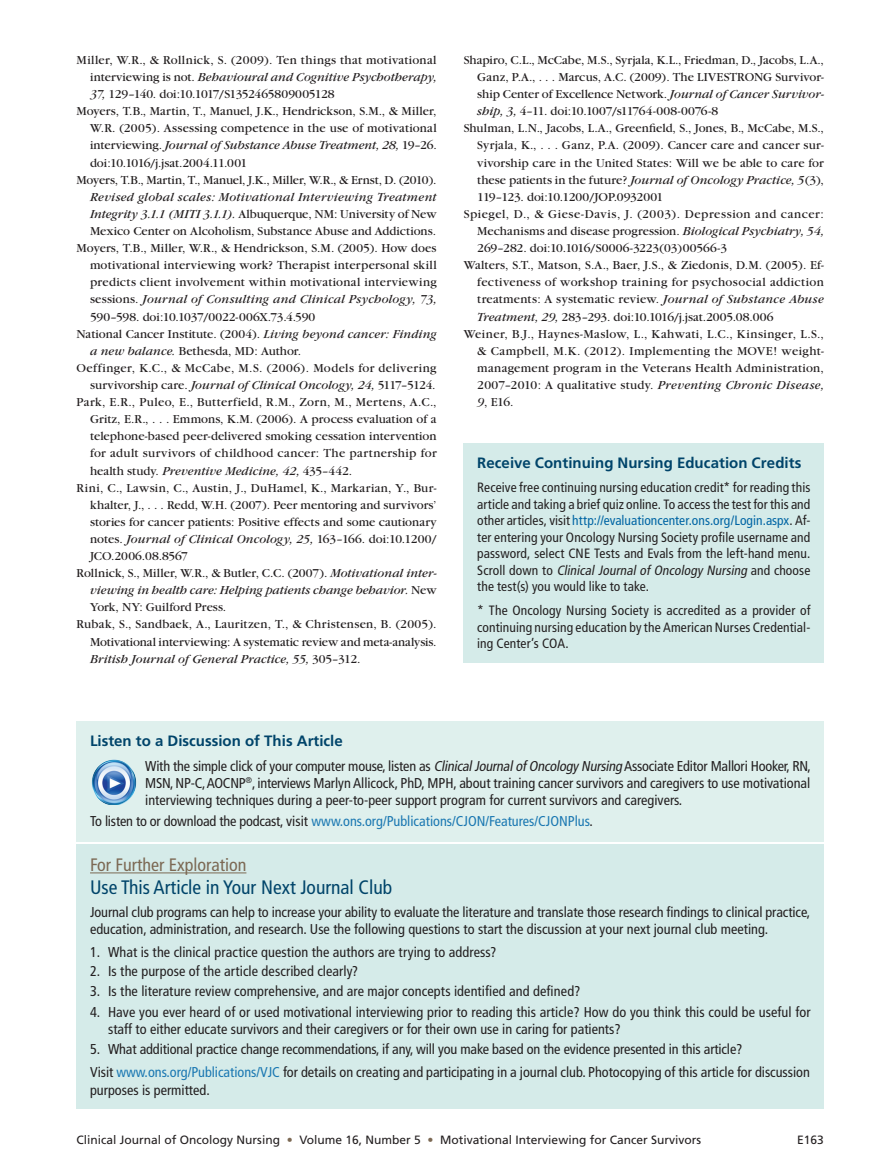
<style>
.page{position:relative;width:878px;height:1175px;background:#fff}
.page>*{position:absolute;margin:0;border:0;box-sizing:border-box;transform-origin:0 0}
.head1{font:condensed 19.5px "Frutiger LT Std";color:#00446a}
.head1-2{font:condensed 18px "Frutiger LT Std";color:#7c6954}
.at_a_glance_head{font:700 15px "Frutiger LT Std";letter-spacing:.005em;color:#00446a}
.exploration_head{font:700 15px "Frutiger LT Std";color:#00446a}
.contact{font:condensed 14.25px/17.2px "Frutiger LT Std";color:#231f20}
.box_text{font:condensed 14.25px/17.2px "Frutiger LT Std";color:#231f20;text-align:justify}
.box_text-2{font:condensed 14.25px "Frutiger LT Std";color:#1b78b2}
.at_a_glance_head-2{font:condensed 13.5px/16.5px "Frutiger LT Std";letter-spacing:.01em;color:#231f20;text-align:justify}
.reference{font:12.75px/17.1px "Garamond";letter-spacing:.005em;color:#231f20;text-align:justify}
.reference-2{font:12.75px/17.1px "Garamond";letter-spacing:.03em;color:#231f20;text-align:right}
.t1{font:12px "Frutiger LT Std";color:#231f20}
.s1{font-style:italic}
.s2{color:#0065a4}
.s3{color:#231f20}
.s4{color:#1b78b2}
.s5{color:#7c6954}
</style>
<div class="page">
<div style="left:464px;top:443px;width:360px;height:220px;background:#d5ebe9"></div>
<div style="left:76px;top:844px;width:748px;height:264px;background:#d5ebe9"></div>
<hr style="left:90px;top:872px;width:156px;height:1px;background:#7c6954">
<div style="left:76px;top:721px;width:748px;height:120px;background:#dff0ed"></div>
<img style="left:92px;top:759px;width:44px;height:46px">
<p class="reference" style="left:90px;top:52px;width:348px;text-indent:-14px">Miller, W.R., &amp; Rollnick, S. (2009). Ten things that motivational interviewing is not. <span class="s1">Behavioural and Cognitive Psychotherapy, 37,</span> 129–140. doi:10.1017/S1352465809005128</p>
<p class="reference" style="left:90px;top:103px;width:348px;text-indent:-14px">Moyers, T.B., Martin, T., Manuel, J.K., Hendrickson, S.M., &amp; Miller, W.R. (2005). Assessing competence in the use of motivational interviewing. <span class="s1">Journal of Substance Abuse Treatment, 28,</span> 19–26. doi:10.1016/j.jsat.2004.11.001</p>
<p class="reference" style="left:90px;top:171px;width:348px;text-indent:-14px">Moyers, T.B., Martin, T., Manuel, J.K., Miller, W.R., &amp; Ernst, D. (2010).<br><span class="s1">Revised global scales: Motivational Interviewing Treatment Integrity 3.1.1 (MITI 3.1.1).</span> Albuquerque, NM: University of New Mexico Center on Alcoholism, Substance Abuse and Addictions.</p>
<p class="reference" style="left:90px;top:240px;width:348px;text-indent:-14px">Moyers, T.B., Miller, W.R., &amp; Hendrickson, S.M. (2005). How does motivational interviewing work? Therapist interpersonal skill predicts client involvement within motivational interviewing sessions. <span class="s1">Journal of Consulting and Clinical Psychology, 73, </span>590–598. doi:10.1037/0022-006X.73.4.590</p>
<p class="reference" style="left:90px;top:325px;width:348px;text-indent:-14px">National Cancer Institute. (2004). <span class="s1">Living beyond cancer: Finding a new balance.</span> Bethesda, MD: Author.</p>
<p class="reference-2" style="left:76px;top:359px;width:362px">Oeffinger, K.C., &amp; McCabe, M.S. (2006). Models for delivering survivorship care. <span class="s1">Journal of Clinical Oncology, 24,</span> 5117–5124.</p>
<p class="reference" style="left:90px;top:394px;width:348px;text-indent:-14px">Park, E.R., Puleo, E., Butterfield, R.M., Zorn, M., Mertens, A.C., Gritz, E.R., . . . Emmons, K.M. (2006). A process evaluation of a telephone-based peer-delivered smoking cessation intervention for adult survivors of childhood cancer: The partnership for health study. <span class="s1">Preventive Medicine, 42,</span> 435–442.</p>
<p class="reference" style="left:90px;top:479px;width:348px;text-indent:-14px">Rini, C., Lawsin, C., Austin, J., DuHamel, K., Markarian, Y., Bur&shy;khalter, J., . . . Redd, W.H. (2007). Peer mentoring and survivors’ stories for cancer patients: Positive effects and some cautionary notes. <span class="s1">Journal of Clinical Oncology, 25,</span> 163–166. doi:10.1200/ JCO.2006.08.8567</p>
<p class="reference" style="left:90px;top:565px;width:348px;text-indent:-14px">Rollnick, S., Miller, W.R., &amp; Butler, C.C. (2007). <span class="s1">Motivational inter&shy;viewing in health care: Helping patients change behavior.</span> New York, NY: Guilford Press.</p>
<p class="reference" style="left:90px;top:616px;width:348px;text-indent:-14px">Rubak, S., Sandbaek, A., Lauritzen, T., &amp; Christensen, B. (2005).<br>Motivational interviewing: A systematic review and meta-analysis.<br><span class="s1">British Journal of General Practice, 55,</span> 305–312.</p>
<p class="reference" style="left:477px;top:52px;width:348px;text-indent:-14px">Shapiro, C.L., McCabe, M.S., Syrjala, K.L., Friedman, D., Jacobs, L.A., Ganz, P.A., . . . Marcus, A.C. (2009). The LIVESTRONG Survivor&shy;ship Center of Excellence Network. <span class="s1">Journal of Cancer Survivor&shy;ship, 3,</span> 4–11. doi:10.1007/s11764-008-0076-8</p>
<p class="reference" style="left:477px;top:120px;width:348px;text-indent:-14px">Shulman, L.N., Jacobs, L.A., Greenfield, S., Jones, B., McCabe, M.S., Syrjala, K., . . . Ganz, P.A. (2009). Cancer care and cancer sur&shy;vivorship care in the United States: Will we be able to care for these patients in the future? <span class="s1">Journal of Oncology Practice, 5</span>(3), 119–123. doi:10.1200/JOP.0932001</p>
<p class="reference" style="left:477px;top:205px;width:348px;text-indent:-13px">Spiegel, D., &amp; Giese-Davis, J. (2003). Depression and cancer:<br>Mechanisms and disease progression. <span class="s1">Biological Psychiatry, 54, </span>269–282. doi:10.1016/S0006-3223(03)00566-3</p>
<p class="reference" style="left:477px;top:257px;width:348px;text-indent:-14px">Walters, S.T., Matson, S.A., Baer, J.S., &amp; Ziedonis, D.M. (2005). Ef&shy;fectiveness of workshop training for psychosocial addiction treatments: A systematic review. <span class="s1">Journal of Substance Abuse Treatment, 29,</span> 283–293. doi:10.1016/j.jsat.2005.08.006</p>
<p class="reference" style="left:477px;top:325px;width:348px;text-indent:-14px">Weiner, B.J., Haynes-Maslow, L., Kahwati, L.C., Kinsinger, L.S., &amp; Campbell, M.K. (2012). Implementing the MOVE! weight&shy;management program in the Veterans Health Administration, 2007–2010: A qualitative study. <span class="s1">Preventing Chronic Disease, 9</span>, E16.</p>
<p class="at_a_glance_head" style="left:477px;top:454px;width:325px">Receive Continuing Nursing Education Credits</p>
<p class="at_a_glance_head-2" style="left:477px;top:479px;width:335px">Receive free continuing nursing education credit* for reading this article and taking a brief quiz online. To access the test for this and other articles, visit <span class="s2">http://evaluationcenter.ons.org/Login.aspx</span>. Af&shy;ter entering your Oncology Nursing Society profile username and password, select CNE Tests and Evals from the left-hand menu.<br>S c r o l l d ow n t o <span class="s1">Clinical Journal of Oncology Nursing</span> a n d c h o o s e the test(s) you would like to take.</p>
<p class="at_a_glance_head-2" style="left:477px;top:602px;width:335px">* The Oncology Nursing Society is accredited as a provider of continuing nursing education by the American Nurses Credential&shy;ing Center’s COA.</p>
<p class="exploration_head" style="left:90px;top:732px;width:254px">Listen to a Discussion of This Article</p>
<p class="box_text" style="left:145px;top:757px;width:667px">With the simple click of your computer mouse, listen as <span class="s1">ClinicalJournalofOncology Nursing</span> Associate Editor Mallori Hooker, RN, MSN, NP-C, AOCNP<sup>®</sup>, interviews Marlyn Allicock, PhD, MPH, about training cancer survivors and caregivers to use motivational interviewing techniques during a peer-to-peer support program for current survivors and caregivers.</p>
<p class="box_text-2" style="left:90px;top:813px;width:504px"><span class="s3">To listen to or download the podcast, visit</span> www.ons.org/Publications/CJON/Features/CJONPlus<span class="s3">.</span></p>
<p class="head1-2" style="left:90px;top:854px;width:158px">For Further Exploration</p>
<p class="head1" style="left:90px;top:875px;width:304px">Use This Article in Your Next Journal Club</p>
<p class="contact" style="left:90px;top:903px;width:721px">Journal club programs can help to increase your ability to evaluate the literature and translate those research findings to clinical practice, education, administration, and research. Use the following questions to start the discussion at your next journal club meeting.</p>
<p class="contact" style="left:90px;top:944px;width:408px">1. What is the clinical practice question the authors are trying to address?</p>
<p class="contact" style="left:90px;top:962px;width:270px">2. Is the purpose of the article described clearly?</p>
<p class="contact" style="left:90px;top:983px;width:492px">3. Is the literature review comprehensive, and are major concepts identified and defined?</p>
<p class="contact" style="left:108px;top:1003px;width:704px;text-indent:-18px">4. Have you ever heard of or used motivational interviewing prior to reading this article? How do you think this could be useful for staff to either educate survivors and their caregivers or for their own use in caring for patients?</p>
<p class="contact" style="left:90px;top:1040px;width:654px">5. What additional practice change recommendations, if any, will you make based on the evidence presented in this article?</p>
<p class="contact" style="left:90px;top:1064px;width:721px">Visit <span class="s4">www.ons.org/Publications/VJC</span> for details on creating and participating in a journal club. Photocopying of this article for discussion purposes is permitted.</p>
<p class="t1" style="left:76px;top:1133px;width:626px">Clinical Journal of Oncology Nursing <span class="s5">•</span> Volume 16, Number 5 <span class="s5">•</span> Motivational Interviewing for Cancer Survivors</p>
<p class="t1" style="left:797px;top:1133px;width:28px">E163</p>
</div>
